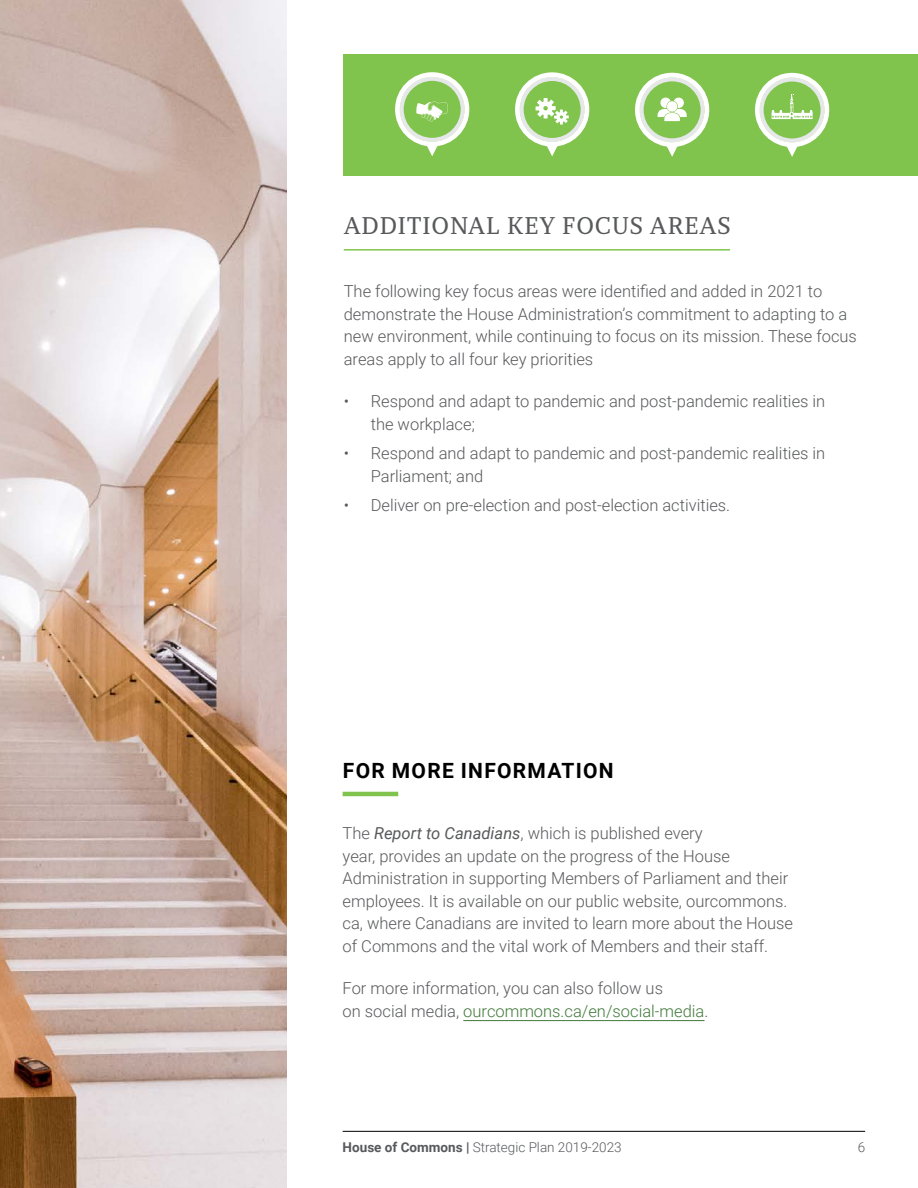
<style>
.page{position:relative;width:918px;height:1188px;background:#fff}
.page>*{position:absolute;margin:0;border:0;box-sizing:border-box;transform-origin:0 0}
.H3_Recia{font:500 22.5px "Recia";letter-spacing:.035em;color:#58595b}
.for_more_info{font:700 21px "Roboto";letter-spacing:.06em;color:#000}
.Text{font:300 16.5px/22.5px "Roboto";color:#58595b}
.t1{font:300 13.5px "Roboto";color:#58595b}
.s1{font-weight:400;font-style:italic}
.s2{color:#417a3a}
.s3{font-weight:700}
.s4{font-weight:900}
</style>
<div class="page">
<hr style="left:343px;top:1131px;width:522px;height:1px;background:#000">
<img style="left:0;top:0;width:287px;height:1188px">
<hr style="left:343px;top:792px;width:55px;height:4px;background:#81c44d">
<hr style="left:463px;top:1020px;width:242px;height:1px;background:#417a3a">
<div style="left:344px;top:54px;width:574px;height:121px;background:#81c44d"></div>
<svg style="left:395px;top:72px;width:74px;height:84px"></svg>
<svg style="left:515px;top:72px;width:74px;height:84px"></svg>
<svg style="left:635px;top:73px;width:74px;height:84px"></svg>
<svg style="left:755px;top:73px;width:74px;height:84px"></svg>
<hr style="left:344px;top:249px;width:386px;height:2px;background:#81c44d">
<h3 class="H3_Recia" style="left:344px;top:211px;width:388px">ADDITIONAL KEY FOCUS AREAS</h3>
<p class="Text" style="left:344px;top:279px;width:515px">The following key focus areas were identified and added in 2021 to demonstrate the House Administration’s commitment to adapting to a new environment, while continuing to focus on its mission. These focus areas apply to all four key priorities</p>
<p class="Text" style="left:371px;top:390px;width:456px;text-indent:-27px">• Respond and adapt to pandemic and post-pandemic realities in the workplace;</p>
<p class="Text" style="left:371px;top:441px;width:456px;text-indent:-27px">• Respond and adapt to pandemic and post-pandemic realities in<br>Parliament; and</p>
<p class="Text" style="left:344px;top:493px;width:388px">• Deliver on pre-election and post-election activities.</p>
<h2 class="for_more_info" style="left:343px;top:756px;width:272px">FOR MORE INFORMATION</h2>
<p class="Text" style="left:343px;top:821px;width:452px">The <span class="s1">Report to Canadians</span>, which is published every<br>year, provides an update on the progress of the House Administration in supporting Members of Parliament and their employees. It is available on our public website, ourcommons. ca, where Canadians are invited to learn more about the House of Commons and the vital work of Members and their staff.</p>
<p class="Text" style="left:343px;top:977px;width:367px">For more information, you can also follow us<br>on social media, <span class="s2">ourcommons.ca/en/social-media</span>.</p>
<p class="t1" style="left:343px;top:1138px;width:281px"><span class="s3">House of Commons</span> <span class="s4">|</span> Strategic Plan 2019-2023</p>
<p class="t1" style="left:858px;top:1138px;width:9px">6</p>
</div>
